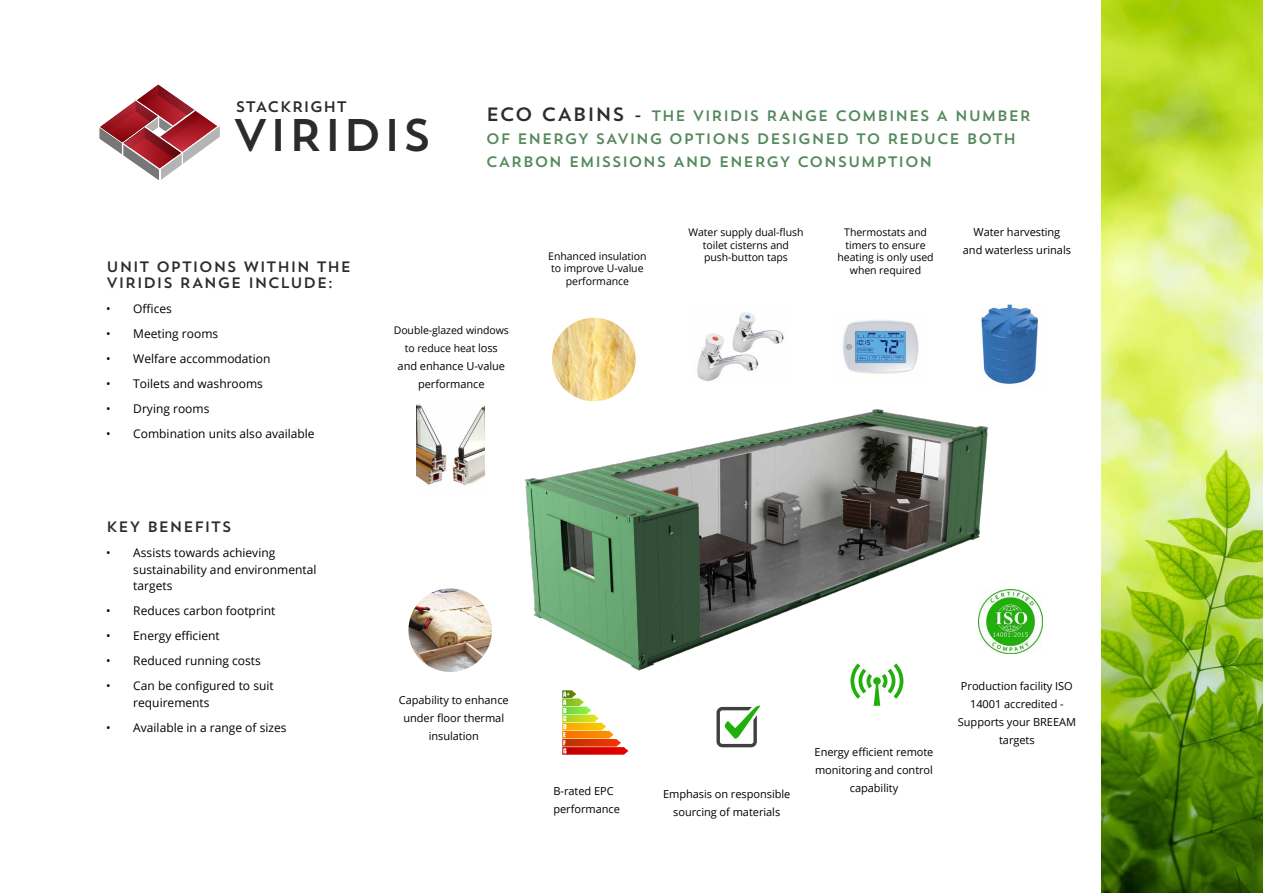
<style>
.page{position:relative;width:1263px;height:893px;background:#fff}
.page>*{position:absolute;margin:0;border:0;box-sizing:border-box;transform-origin:0 0}
.t1{font:45.6px "Trend Sans One";color:#2b2b2b}
.t2{font:15.15px/23.4px "Trend Sans One";letter-spacing:.01em;color:#54895c}
.t3{font:15.15px "Trend Sans One";color:#2b2b2b}
.t4{font:15px/16.5px "Trend Sans One";letter-spacing:.01em;color:#2b2c2c}
.t5{font:12px/16.5px "Open Sans";color:#000}
.t6{font:11.1px/18px "Open Sans";letter-spacing:-.005em;color:#000;text-align:center}
.t7{font:10.5px/12.6px "Open Sans";letter-spacing:-.005em;color:#000;text-align:center}
.s1{font-size:19.2px;color:#2b2c2c}
.s2{font-size:11.1px}
</style>
<div class="page">
<svg style="left:99px;top:84px;width:121px;height:97px"></svg>
<img style="left:1101px;top:0;width:162px;height:893px">
<img style="left:842px;top:320px;width:77px;height:34px">
<img style="left:701px;top:312px;width:83px;height:42px">
<img style="left:416px;top:354px;width:573px;height:331px">
<img style="left:552px;top:318px;width:84px;height:83px;border-radius:42px">
<img style="left:408px;top:588px;width:84px;height:84px;border-radius:42px">
<img style="left:978px;top:589px;width:65px;height:65px">
<img style="left:417px;top:400px;width:67px;height:90px">
<svg style="left:562px;top:690px;width:66px;height:65px"></svg>
<svg style="left:850px;top:663px;width:53px;height:43px"></svg>
<svg style="left:716px;top:705px;width:44px;height:42px"></svg>
<img style="left:980px;top:305px;width:58px;height:83px">
<p class="t3" style="left:235px;top:97px;width:113px">STACKRIGHT</p>
<h1 class="t1" style="left:232px;top:106px;width:202px">VIRIDIS</h1>
<p class="t2" style="left:486px;top:103px;width:547px"><span class="s1">ECO CABINS -</span> THE VIRIDIS RANGE COMBINES A NUMBER<br>OF ENERGY SAVING OPTIONS DESIGNED TO REDUCE BOTH<br>CARBON EMISSIONS AND ENERGY CONSUMPTION</p>
<p class="t4" style="left:106px;top:258px;width:246px">UNIT OPTIONS WITHIN THE<br>VIRIDIS RANGE INCLUDE:</p>
<p class="t5" style="left:106px;top:300px;width:67px">• Offices</p>
<p class="t5" style="left:106px;top:325px;width:113px">• Meeting rooms</p>
<p class="t5" style="left:106px;top:350px;width:166px">• Welfare accommodation</p>
<p class="t5" style="left:106px;top:375px;width:158px">• Toilets and washrooms</p>
<p class="t5" style="left:106px;top:400px;width:105px">• Drying rooms</p>
<p class="t5" style="left:106px;top:425px;width:210px">• Combination units also available</p>
<p class="t4" style="left:106px;top:519px;width:127px">KEY BENEFITS</p>
<p class="t5" style="left:133px;top:544px;width:185px;text-indent:-27px">• Assists towards achieving sustainability and environmental targets</p>
<p class="t5" style="left:106px;top:602px;width:171px">• Reduces carbon footprint</p>
<p class="t5" style="left:106px;top:627px;width:115px">• Energy efficient</p>
<p class="t5" style="left:106px;top:652px;width:156px">• Reduced running costs</p>
<p class="t5" style="left:133px;top:677px;width:142px;text-indent:-27px">• Can be configured to suit requirements</p>
<p class="t5" style="left:106px;top:719px;width:182px">• Available in a range of sizes</p>
<p class="t7" style="left:394px;top:321px;width:117px;line-height:17.9px">Double-glazed windows to reduce heat <span class="s2">loss</span></p>
<p class="t6" style="left:398px;top:357px;width:109px">and enhance U-value performance</p>
<p class="t7" style="left:548px;top:249px;width:100px">Enhanced insulation to improve U-value performance</p>
<p class="t7" style="left:688px;top:226px;width:116px">Water supply dual-flush toilet cisterns and push-button taps</p>
<p class="t7" style="left:837px;top:226px;width:98px">Thermostats and timers to ensure heating is only used when required</p>
<p class="t6" style="left:963px;top:223px;width:110px">Water harvesting and waterless urinals</p>
<p class="t6" style="left:399px;top:691px;width:111px">Capability to enhance under floor thermal insulation</p>
<p class="t6" style="left:553px;top:782px;width:68px;text-align:left">B-rated EPC performance</p>
<p class="t6" style="left:663px;top:785px;width:129px">Emphasis on responsible sourcing of materials</p>
<p class="t6" style="left:815px;top:743px;width:120px">Energy efficient remote monitoring and control capability</p>
<p class="t6" style="left:958px;top:677px;width:120px">Production facility ISO<br>14001 accredited -<br>Supports your BREEAM targets</p>
</div>
